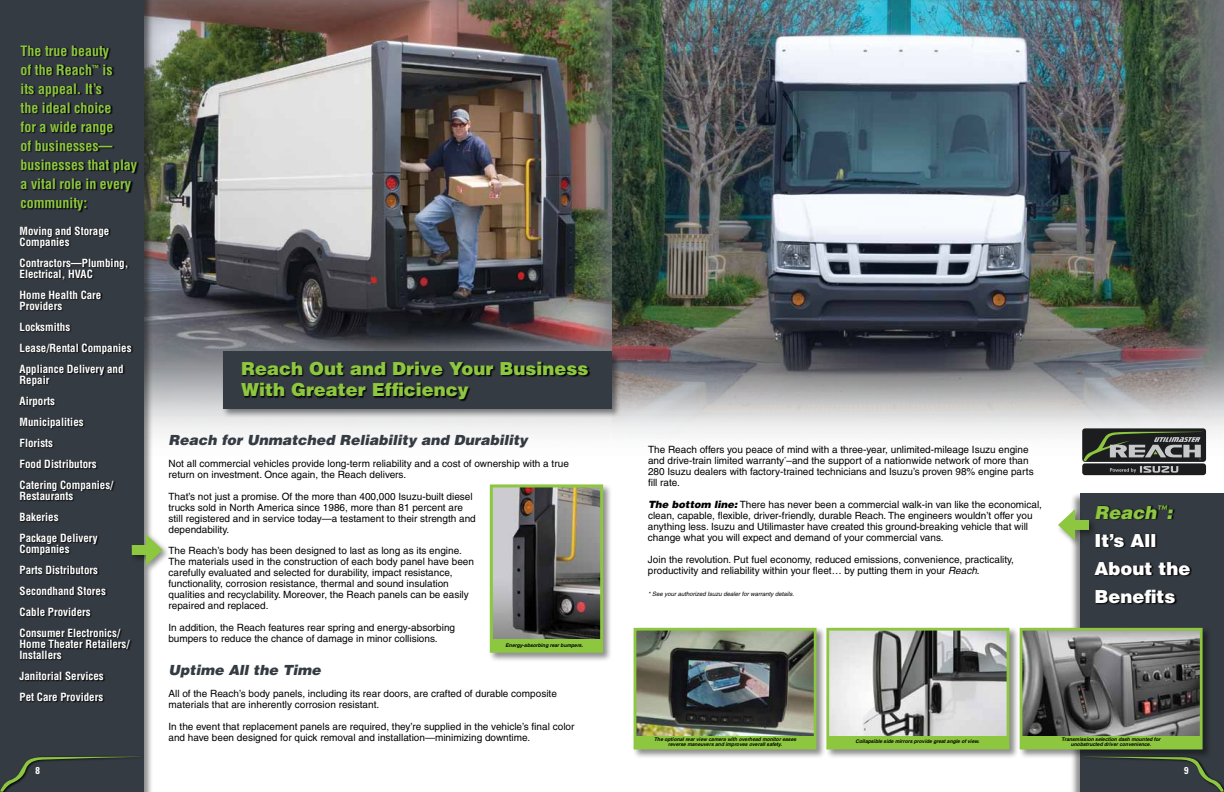
<style>
.page{position:relative;width:1224px;height:792px;background:#fff}
.page>*{position:absolute;margin:0;border:0;box-sizing:border-box;transform-origin:0 0}
.t1{font:900 18px/21px "Helvetica";color:#8dc63f}
.t2{font:900 18px/28px "Helvetica";color:#fff}
.t3{font:700 condensed 14px/19px "Helvetica";color:#8dc63f}
.t4{font:italic 900 14px "Helvetica";color:#353b42}
.t5{font:700 condensed 11px/21px "Helvetica";color:#fff}
.t6{font:10px/11px "Helvetica";color:#000}
.t7{font:700 condensed 10px "Univers";color:#fff}
.t8{font:italic 6px "Helvetica";color:#000}
.t9{font:italic 700 5px/5.5px "Helvetica";color:#000;text-align:center}
.s1{font-weight:900;font-style:italic}
.s2{font-style:italic}
.s3{font-style:italic;color:#8dc63f}
</style>
<div class="page">
<img style="left:612px;top:0;width:612px;height:476px">
<div style="left:1070px;top:492px;width:154px;height:300px;background:#000;opacity:.45"></div>
<div style="left:1080px;top:494px;width:144px;height:298px;background:#353b42"></div>
<img style="left:153px;top:0;width:459px;height:434px">
<div style="left:0;top:0;width:153px;height:792px;background:#000;opacity:.45"></div>
<div style="left:0;top:0;width:144px;height:792px;background:#353b42"></div>
<svg style="left:43px;top:755px;width:103px;height:37px"></svg>
<svg style="left:0;top:757px;width:144px;height:35px"></svg>
<svg style="left:21px;top:45px;width:118px;height:168px"></svg>
<svg style="left:19px;top:226px;width:114px;height:477px"></svg>
<div style="left:129px;top:533px;width:42px;height:41px;background:#000;opacity:.45"></div>
<div style="left:132px;top:545px;width:20px;height:10px;background:#8dc63f"></div>
<svg style="left:146px;top:534px;width:17px;height:32px"></svg>
<div style="left:222px;top:350px;width:400px;height:69px;background:#000;opacity:.45"></div>
<div style="left:223px;top:351px;width:389px;height:58px;background:#353b42"></div>
<svg style="left:241px;top:362px;width:349px;height:40px"></svg>
<svg style="left:1126px;top:759px;width:98px;height:33px"></svg>
<div style="left:1082px;top:428px;width:124px;height:34px;background:linear-gradient(to right,#1c1d1f,#1c1d1f);border-radius:3px"></div>
<div style="left:1082px;top:463px;width:124px;height:12px;background:#1c1d1f;border-radius:3px"></div>
<svg style="left:1084px;top:432px;width:118px;height:41px"></svg>
<div style="left:632px;top:626px;width:194px;height:133px;background:#000;opacity:.45"></div>
<img style="left:638px;top:632px;width:175px;height:104px">
<div style="left:634px;top:628px;width:183px;height:121px;border:3px solid #8dc63f"></div>
<div style="left:825px;top:626px;width:194px;height:133px;background:#000;opacity:.45"></div>
<img style="left:830px;top:632px;width:175px;height:104px">
<div style="left:826px;top:628px;width:183px;height:121px;border:3px solid #8dc63f"></div>
<div style="left:1018px;top:626px;width:194px;height:133px;background:#000;opacity:.45"></div>
<img style="left:1024px;top:632px;width:175px;height:104px">
<div style="left:1020px;top:628px;width:183px;height:121px;border:3px solid #8dc63f"></div>
<div style="left:635px;top:736px;width:180px;height:12px;background:#8dc63f"></div>
<div style="left:828px;top:736px;width:180px;height:12px;background:#8dc63f"></div>
<div style="left:1021px;top:736px;width:180px;height:12px;background:#8dc63f"></div>
<div style="left:488px;top:483px;width:125px;height:179px;background:#000;opacity:.45"></div>
<img style="left:494px;top:488px;width:105px;height:151px">
<div style="left:490px;top:484px;width:113px;height:169px;border:3px solid #8dc63f"></div>
<div style="left:491px;top:639px;width:111px;height:13px;background:#8dc63f"></div>
<svg style="left:1095px;top:505px;width:97px;height:100px"></svg>
<div style="left:1056px;top:508px;width:41px;height:41px;background:#000;opacity:.45"></div>
<div style="left:1068px;top:520px;width:21px;height:10px;background:#8dc63f"></div>
<svg style="left:1058px;top:509px;width:17px;height:32px"></svg>
<h2 class="t3" style="left:20px;top:41px;width:118px">The true beauty<br>of the Reach<sup>™</sup> is<br>its appeal. It’s<br>the ideal choice<br>for a wide range<br>of businesses— businesses that play a vital role in every community:</h2>
<p class="t5" style="left:20px;top:225px;width:91px;line-height:11px">Moving and Storage<br>Companies</p>
<p class="t5" style="left:20px;top:257px;width:110px;line-height:11px">Contractors—Plumbing,<br>Electrical, HVAC</p>
<p class="t5" style="left:20px;top:289px;width:83px;line-height:11px">Home Health Care<br>Providers</p>
<p class="t5" style="left:20px;top:316px;width:114px">Locksmiths<br>Lease/Rental Companies<br>Appliance Delivery and</p>
<p class="t5" style="left:20px;top:369px;width:95px">Repair<br>Airports<br>Municipalities<br>Florists<br>Food Distributors<br>Catering Companies/</p>
<p class="t5" style="left:20px;top:485px;width:80px">Restaurants<br>Bakeries<br>Package Delivery</p>
<p class="t5" style="left:20px;top:538px;width:102px">Companies<br>Parts Distributors<br>Secondhand Stores<br>Cable Providers<br>Consumer Electronics/</p>
<p class="t5" style="left:20px;top:638px;width:111px;line-height:11px">Home Theater Retailers/<br>Installers</p>
<p class="t5" style="left:20px;top:665px;width:86px">Janitorial Services<br>Pet Care Providers</p>
<h1 class="t1" style="left:241px;top:358px;width:349px">Reach Out and Drive Your Business<br>With Greater Efficiency</h1>
<h2 class="t4" style="left:168px;top:431px;width:361px">Reach for Unmatched Reliability and Durability</h2>
<p class="t6" style="left:168px;top:458px;width:402px">Not all commercial vehicles provide long-term reliability and a cost of ownership with a true return on investment. Once again, the Reach delivers.</p>
<p class="t6" style="left:168px;top:491px;width:309px">That’s not just a promise. Of the more than 400,000 Isuzu-built diesel trucks sold in North America since 1986, more than 81 percent are still registered and in service today—a testament to their strength and dependability.</p>
<p class="t6" style="left:168px;top:545px;width:307px">The Reach’s body has been designed to last as long as its engine.<br>The materials used in the construction of each body panel have been carefully evaluated and selected for durability, impact resistance, functionality, corrosion resistance, thermal and sound insulation qualities and recyclability. Moreover, the Reach panels can be easily repaired and replaced.</p>
<p class="t6" style="left:168px;top:622px;width:288px">In addition, the Reach features rear spring and energy-absorbing bumpers to reduce the chance of damage in minor collisions.</p>
<h2 class="t4" style="left:168px;top:661px;width:154px">Uptime All the Time</h2>
<p class="t6" style="left:168px;top:688px;width:390px">All of the Reach’s body panels, including its rear doors, are crafted of durable composite materials that are inherently corrosion resistant.</p>
<p class="t6" style="left:168px;top:721px;width:407px">In the event that replacement panels are required, they’re supplied in the vehicle’s final color and have been designed for quick removal and installation—minimizing downtime.</p>
<p class="t9" style="left:506px;top:642px;width:79px">Energy-absorbing rear bumpers.</p>
<p class="t6" style="left:648px;top:444px;width:387px">The Reach offers you peace of mind with a three-year, unlimited-mileage Isuzu engine and drive-train limited warranty<sup>*</sup>–and the support of a nationwide network of more than 280 Isuzu dealers with factory-trained technicians and Isuzu’s proven 98% engine parts fill rate.</p>
<p class="t6" style="left:648px;top:499px;width:396px"><span class="s1">The bottom line:</span> There has never been a commercial walk-in van like the economical, clean, capable, flexible, driver-friendly, durable Reach. The engineers wouldn’t offer you anything less. Isuzu and Utilimaster have created this ground-breaking vehicle that will change what you will expect and demand of your commercial vans.</p>
<p class="t6" style="left:648px;top:554px;width:368px">Join the revolution. Put fuel economy, reduced emissions, convenience, practicality, productivity and reliability within your fleet… by putting them in your <span class="s2">Reach</span>.</p>
<p class="t8" style="left:648px;top:591px;width:148px">* See your authorized Isuzu dealer for warranty details.</p>
<h1 class="t2" style="left:1095px;top:498px;width:98px"><span class="s3">Reach</span><sup>™</sup><span class="s3">:<br></span>It’s All<br>About the<br>Benefits</h1>
<p class="t9" style="left:654px;top:736px;width:143px">The optional rear view camera with overhead monitor eases reverse maneuvers and improves overall safety.</p>
<p class="t9" style="left:856px;top:739px;width:126px">Collapsible side mirrors provide great angle of view.</p>
<p class="t9" style="left:1061px;top:736px;width:101px">Transmission selection dash mounted for unobstructed driver convenience.</p>
<p class="t7" style="left:35px;top:764px;width:6px">8</p>
<p class="t7" style="left:1184px;top:764px;width:6px">9</p>
</div>
